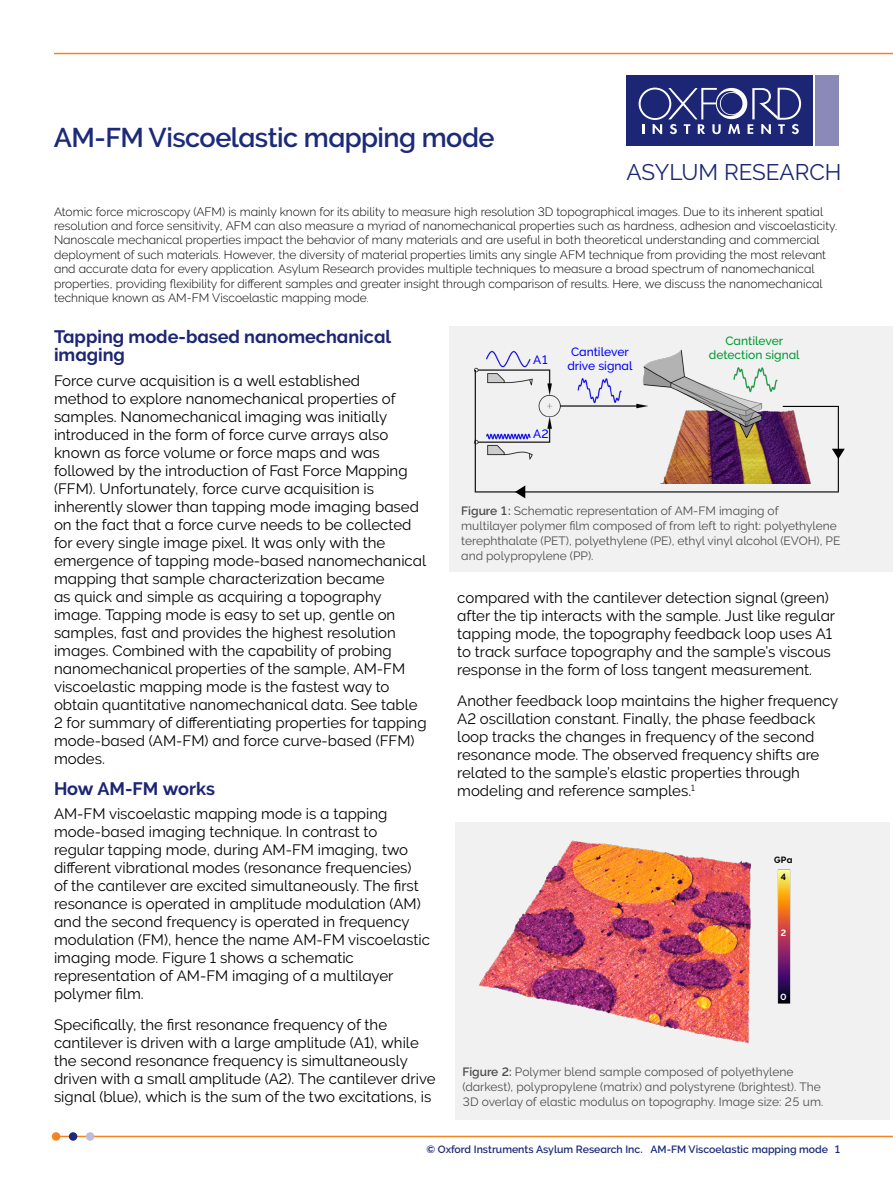
<style>
.page{position:relative;width:893px;height:1191px;background:#fff}
.page>*{position:absolute;margin:0;border:0;box-sizing:border-box;transform-origin:0 0}
.t1{font:700 27px "Oxford Raleway Semi";letter-spacing:-.02em;color:#1b2b79}
.t2{font:22.5px "Oxford Raleway Regular";color:#1c2674}
.t3{font:18px/18px "Oxford Raleway Bold";color:#1c2674}
.t4{font:15px/18px "Oxford Raleway Regular";color:#000}
.t5{font:12px/14.4px "Oxford Raleway Light";color:#000}
.t6{font:12px/15px "Oxford Raleway Regular";color:#4d4d4f}
.t7{font:12px/14.4px "Oxford Raleway Medium";color:#00f;text-align:center}
.t8{font:12px/14.4px "Oxford Raleway Medium";color:#093;text-align:center}
.t9{font:700 10.5px "Oxford Raleway Semi";color:#1b2b79}
.t10{font:9px/16.6px "Oxford Raleway Bold";color:#000;text-align:center}
.t11{font:9px "Oxford Raleway Bold";color:#fff}
.s1{font-family:"Oxford Raleway Semi";font-weight:700}
</style>
<div class="page">
<hr style="left:56px;top:1135px;width:837px;height:2px;background:#f5841f">
<div style="left:52px;top:1132px;width:8px;height:8px;background:#f5841f;border-radius:50%"></div>
<div style="left:69px;top:1132px;width:8px;height:8px;background:#1b2b79;border-radius:50%"></div>
<div style="left:86px;top:1132px;width:8px;height:8px;background:#bdbdd9;border-radius:50%"></div>
<hr style="left:54px;top:53px;width:839px;height:1px;background:#f5841f">
<div style="left:456px;top:822px;width:434px;height:297px;background:#f1f1f2"></div>
<img style="left:479px;top:840px;width:312px;height:204px">
<div style="left:627px;top:76px;width:186px;height:70px;background:#1c2674"></div>
<div style="left:815px;top:76px;width:24px;height:70px;background:#8b89b7"></div>
<svg style="left:639px;top:88px;width:162px;height:46px"></svg>
<div style="left:449px;top:326px;width:444px;height:245px;background:#f1f1f2"></div>
<img style="left:474px;top:349px;width:346px;height:134px">
<hr style="left:783px;top:406px;width:56px;height:1px;background:#000101">
<hr style="left:475px;top:491px;width:364px;height:1px;background:#000101">
<hr style="left:838px;top:406px;width:1px;height:86px;background:#000101">
<hr style="left:475px;top:370px;width:1px;height:122px;background:#000101">
<svg style="left:832px;top:449px;width:13px;height:10px"></svg>
<svg style="left:515px;top:485px;width:10px;height:13px"></svg>
<h1 class="t1" style="left:54px;top:122px;width:442px">AM-FM Viscoelastic mapping mode</h1>
<h2 class="t2" style="left:627px;top:159px;width:216px">ASYLUM RESEARCH</h2>
<p class="t5" style="left:54px;top:204px;width:785px">Atomic force microscopy (AFM) is mainly known for its ability to measure high resolution 3D topographical images. Due to its inherent spatial resolution and force sensitivity, AFM can also measure a myriad of nanomechanical properties such as hardness, adhesion and viscoelasticity.<br>Nanoscale mechanical properties impact the behavior of many materials and are useful in both theoretical understanding and commercial deployment of such materials. However, the diversity of material properties limits any single AFM technique from providing the most relevant and accurate data for every application. Asylum Research provides multiple techniques to measure a broad spectrum of nanomechanical properties, providing flexibility for different samples and greater insight through comparison of results. Here, we discuss the nanomechanical technique known as AM-FM Viscoelastic mapping mode.</p>
<p class="t3" style="left:54px;top:328px;width:339px">Tapping mode-based nanomechanical imaging</p>
<p class="t4" style="left:54px;top:371px;width:374px">Force curve acquisition is a well established<br>method to explore nanomechanical properties of samples. Nanomechanical imaging was initially introduced in the form of force curve arrays also known as force volume or force maps and was followed by the introduction of Fast Force Mapping (FFM). Unfortunately, force curve acquisition is inherently slower than tapping mode imaging based on the fact that a force curve needs to be collected for every single image pixel. It was only with the emergence of tapping mode-based nanomechanical mapping that sample characterization became<br>as quick and simple as acquiring a topography image. Tapping mode is easy to set up, gentle on samples, fast and provides the highest resolution images. Combined with the capability of probing nanomechanical properties of the sample, AM-FM viscoelastic mapping mode is the fastest way to obtain quantitative nanomechanical data. See table 2 for summary of differentiating properties for tapping mode-based (AM-FM) and force curve-based (FFM) modes.</p>
<p class="t3" style="left:54px;top:779px;width:162px">How AM-FM works</p>
<p class="t4" style="left:54px;top:805px;width:377px">AM-FM viscoelastic mapping mode is a tapping mode-based imaging technique. In contrast to regular tapping mode, during AM-FM imaging, two different vibrational modes (resonance frequencies)<br>of the cantilever are excited simultaneously. The first resonance is operated in amplitude modulation (AM) and the second frequency is operated in frequency modulation (FM), hence the name AM-FM viscoelastic imaging mode. Figure 1 shows a schematic representation of AM-FM imaging of a multilayer polymer film.</p>
<p class="t4" style="left:54px;top:1016px;width:383px">Specifically, the first resonance frequency of the cantilever is driven with a large amplitude (A1), while the second resonance frequency is simultaneously driven with a small amplitude (A2). The cantilever drive signal (blue), which is the sum of the two excitations, is</p>
<p class="t7" style="left:533px;top:353px;width:17px">A1</p>
<p class="t7" style="left:567px;top:344px;width:67px">Cantilever drive signal</p>
<p class="t8" style="left:709px;top:334px;width:92px">Cantilever detection signal</p>
<p class="t7" style="left:533px;top:427px;width:17px">A2</p>
<p class="t6" style="left:461px;top:503px;width:381px"><span class="s1">Figure 1:</span> Schematic representation of AM-FM imaging of<br>multilayer polymer film composed of from left to right: polyethylene terephthalate (PET), polyethylene (PE), ethyl vinyl alcohol (EVOH), PE and polypropylene (PP).</p>
<p class="t4" style="left:457px;top:589px;width:379px">compared with the cantilever detection signal (green) after the tip interacts with the sample. Just like regular tapping mode, the topography feedback loop uses A1 to track surface topography and the sample’s viscous response in the form of loss tangent measurement.</p>
<p class="t4" style="left:457px;top:691px;width:383px">Another feedback loop maintains the higher frequency A2 oscillation constant. Finally, the phase feedback loop tracks the changes in frequency of the second resonance mode. The observed frequency shifts are related to the sample’s elastic properties through modeling and reference samples.<sup>1</sup></p>
<p class="t10" style="left:774px;top:852px;width:20px">GPa<br>4</p>
<p class="t11" style="left:780px;top:927px;width:7px">2</p>
<p class="t11" style="left:780px;top:992px;width:7px">0</p>
<p class="t6" style="left:462px;top:1064px;width:362px"><span class="s1">Figure 2:</span> Polymer blend sample composed of polyethylene (darkest), polypropylene (matrix) and polystyrene (brightest). The<br>3D overlay of elastic modulus on topography. Image size: 25 um.</p>
<p class="t9" style="left:426px;top:1143px;width:416px">© Oxford Instruments Asylum Research Inc. AM-FM Viscoelastic mapping mode 1</p>
</div>
